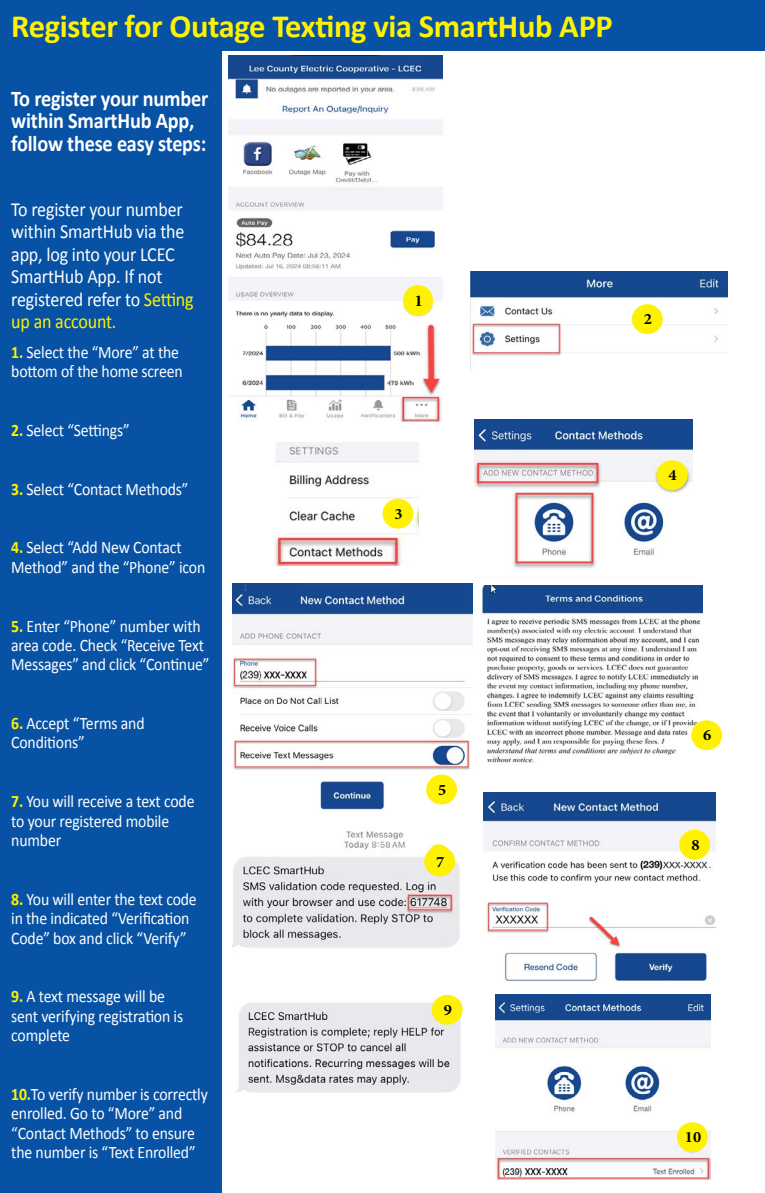
<style>
.page{position:relative;width:765px;height:1193px;background:#fff}
.page>*{position:absolute;margin:0;border:0;box-sizing:border-box;transform-origin:0 0}
.t1{font:700 32.5px "Calibri";letter-spacing:-.01em;color:#fff200}
.t2{font:700 22.5px/22.5px "Calibri";letter-spacing:-.01em;color:#fff;scale:.9 1}
.t3{font:20px/22.5px "Calibri";letter-spacing:-.01em;color:#fff;scale:.9 1}
.t4{font:17.5px/19.4px "Calibri";letter-spacing:-.01em;color:#fff;scale:.9 1}
.t5{font:700 16.5px "Minion Pro";color:#000}
.t6{font:700 15.88px "Minion Pro";color:#000}
.s1{color:#fff200}
.s2{font-weight:700;color:#fff200}
</style>
<div class="page">
<div style="left:0;top:49px;width:221px;height:1143px;background:#0752a4"></div>
<div style="left:0;top:0;width:765px;height:51px;background:#0752a4"></div>
<img style="left:229px;top:56px;width:213px;height:365px">
<img style="left:471px;top:272px;width:256px;height:87px">
<img style="left:275px;top:443px;width:143px;height:123px">
<img style="left:475px;top:420px;width:218px;height:149px">
<img style="left:232px;top:584px;width:240px;height:228px">
<div style="left:403px;top:285px;width:30px;height:31px;background:#fff200;border-radius:50%"></div>
<div style="left:383px;top:498px;width:30px;height:30px;background:#fff200;border-radius:50%"></div>
<div style="left:426px;top:774px;width:31px;height:30px;background:#fff200;border-radius:50%"></div>
<img style="left:232px;top:831px;width:228px;height:117px">
<div style="left:424px;top:846px;width:31px;height:30px;background:#fff200;border-radius:50%"></div>
<div style="left:632px;top:304px;width:31px;height:30px;background:#fff200;border-radius:50%"></div>
<div style="left:656px;top:460px;width:31px;height:30px;background:#fff200;border-radius:50%"></div>
<img style="left:483px;top:585px;width:219px;height:178px">
<div style="left:691px;top:720px;width:31px;height:30px;background:#fff200;border-radius:50%"></div>
<img style="left:483px;top:792px;width:232px;height:190px">
<div style="left:679px;top:829px;width:31px;height:30px;background:#fff200;border-radius:50%"></div>
<img style="left:236px;top:1001px;width:227px;height:91px">
<div style="left:432px;top:994px;width:31px;height:30px;background:#fff200;border-radius:50%"></div>
<img style="left:496px;top:994px;width:215px;height:185px">
<div style="left:677px;top:1122px;width:31px;height:30px;background:#fff200;border-radius:50%"></div>
<h1 class="t1" style="left:11px;top:6px;width:603px">Register for Outage Texting via SmartHub APP</h1>
<p class="t2" style="left:11px;top:87px;width:220px">To register your number within SmartHub App, follow these easy steps:</p>
<p class="t3" style="left:11px;top:198px;width:204px">To register your number within SmartHub via the app, log into your LCEC<br>SmartHub App. If not registered refer to <span class="s1">Setting up an account.</span></p>
<p class="t4" style="left:11px;top:342px;width:192px"><span class="s2">1.</span> Select the “More” at the bottom of the home screen</p>
<p class="t4" style="left:11px;top:420px;width:133px"><span class="s2">2.</span> Select “Settings”</p>
<p class="t4" style="left:11px;top:479px;width:198px"><span class="s2">3.</span> Select “Contact Methods”</p>
<p class="t4" style="left:11px;top:538px;width:217px"><span class="s2">4.</span> Select “Add New Contact<br>Method” and the “Phone” icon</p>
<p class="t4" style="left:11px;top:616px;width:222px"><span class="s2">5.</span> Enter “Phone” number with area code. Check “Receive Text<br>Messages” and click “Continue”</p>
<p class="t4" style="left:11px;top:713px;width:150px"><span class="s2">6.</span> Accept “Terms and<br>Conditions”</p>
<p class="t4" style="left:11px;top:791px;width:205px"><span class="s2">7.</span> You will receive a text code to your registered mobile number</p>
<p class="t4" style="left:11px;top:889px;width:208px"><span class="s2">8.</span> You will enter the text code in the indicated “Verification<br>Code” box and click “Verify”</p>
<p class="t4" style="left:11px;top:986px;width:193px"><span class="s2">9.</span> A text message will be sent verifying registration is complete</p>
<p class="t4" style="left:11px;top:1084px;width:220px"><span class="s2">10.</span>To verify number is correctly enrolled. Go to “More” and “Contact Methods” to ensure the number is “Text Enrolled”</p>
<p class="t5" style="left:415px;top:289px;width:10px">1</p>
<p class="t6" style="left:395px;top:502px;width:10px">3</p>
<p class="t6" style="left:438px;top:778px;width:10px">5</p>
<p class="t6" style="left:436px;top:850px;width:10px">7</p>
<p class="t6" style="left:444px;top:998px;width:10px">9</p>
<p class="t6" style="left:644px;top:308px;width:10px">2</p>
<p class="t6" style="left:669px;top:464px;width:10px">4</p>
<p class="t6" style="left:703px;top:724px;width:10px">6</p>
<p class="t6" style="left:691px;top:833px;width:10px">8</p>
<p class="t6" style="left:685px;top:1126px;width:18px">10</p>
</div>
